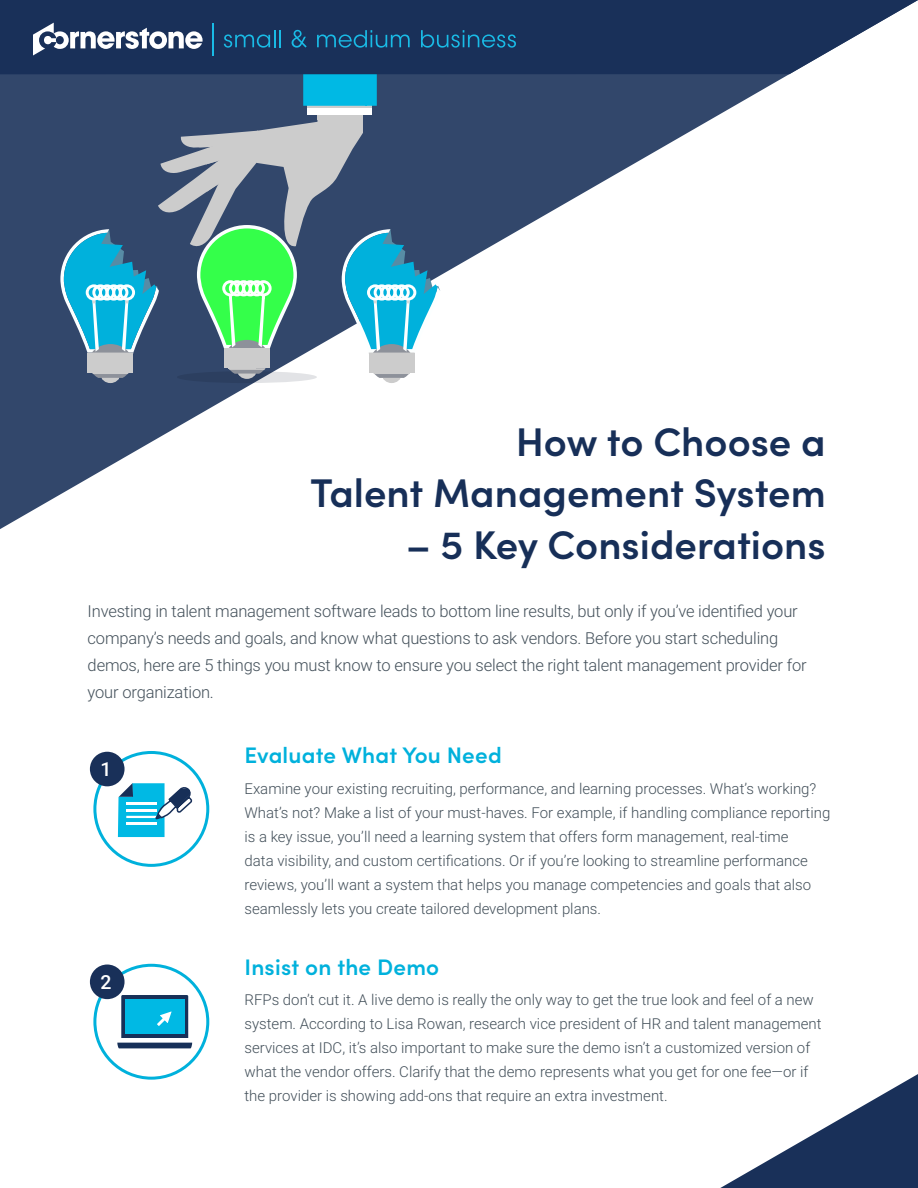
<style>
.page{position:relative;width:918px;height:1188px;background:#fff}
.page>*{position:absolute;margin:0;border:0;box-sizing:border-box;transform-origin:0 0}
.t1{font:600 40.05px/51.3px "Sofia Pro";color:#172f58;text-align:right}
.sub{font:600 22.5px "Sofia Pro";letter-spacing:.01em;color:#00b1dc}
.Sub_Sub{font:500 19.35px "Roboto";color:#fff}
.t2{font:300 16.5px/27px "Roboto";letter-spacing:-.01em;color:#424f59}
.body{font:300 15px/24px "Roboto";color:#424f59}
</style>
<div class="page">
<svg style="left:0;top:74px;width:790px;height:455px"></svg>
<div style="left:93px;top:751px;width:116px;height:116px;border:3px solid #00b1dc;border-radius:50%"></div>
<div style="left:93px;top:964px;width:116px;height:116px;border:3px solid #00b1dc;border-radius:50%"></div>
<svg style="left:0;top:0;width:918px;height:74px;background:#31466a"></svg>
<div style="left:90px;top:965px;width:35px;height:34px;background:#193059;border-radius:50%"></div>
<div style="left:90px;top:752px;width:35px;height:34px;background:#193059;border-radius:50%"></div>
<svg style="left:720px;top:1074px;width:198px;height:114px"></svg>
<svg style="left:117px;top:995px;width:75px;height:53px"></svg>
<svg style="left:118px;top:783px;width:75px;height:54px"></svg>
<svg style="left:33px;top:23px;width:483px;height:360px;background:#537a8e"></svg>
<p class="t1" style="left:310px;top:413px;width:517px">How to Choose a<br>Talent Management System</p>
<p class="t1" style="left:406px;top:516px;width:421px">– 5 Key Considerations</p>
<p class="t2" style="left:88px;top:597px;width:720px">Investing in talent management software leads to bottom line results, but only if you’ve identified your company’s needs and goals, and know what questions to ask vendors. Before you start scheduling demos, here are 5 things you must know to ensure you select the right talent management provider for your organization.</p>
<p class="Sub_Sub" style="left:100px;top:756px;width:13px">1</p>
<p class="Sub_Sub" style="left:100px;top:968px;width:13px">2</p>
<p class="sub" style="left:244px;top:738px;width:259px">Evaluate What You Need</p>
<p class="body" style="left:244px;top:776px;width:587px">Examine your existing recruiting, performance, and learning processes. What’s working?<br>What’s not? Make a list of your must-haves. For example, if handling compliance reporting is a key issue, you’ll need a learning system that offers form management, real-time<br>data visibility, and custom certifications. Or if you’re looking to streamline performance reviews, you’ll want a system that helps you manage competencies and goals that also seamlessly lets you create tailored development plans.</p>
<p class="sub" style="left:244px;top:950px;width:196px">Insist on the Demo</p>
<p class="body" style="left:244px;top:987px;width:579px">RFPs don’t cut it. A live demo is really the only way to get the true look and feel of a new system. According to Lisa Rowan, research vice president of HR and talent management services at IDC, it’s also important to make sure the demo isn’t a customized version of what the vendor offers. Clarify that the demo represents what you get for one fee—or if the provider is showing add-ons that require an extra investment.</p>
</div>
